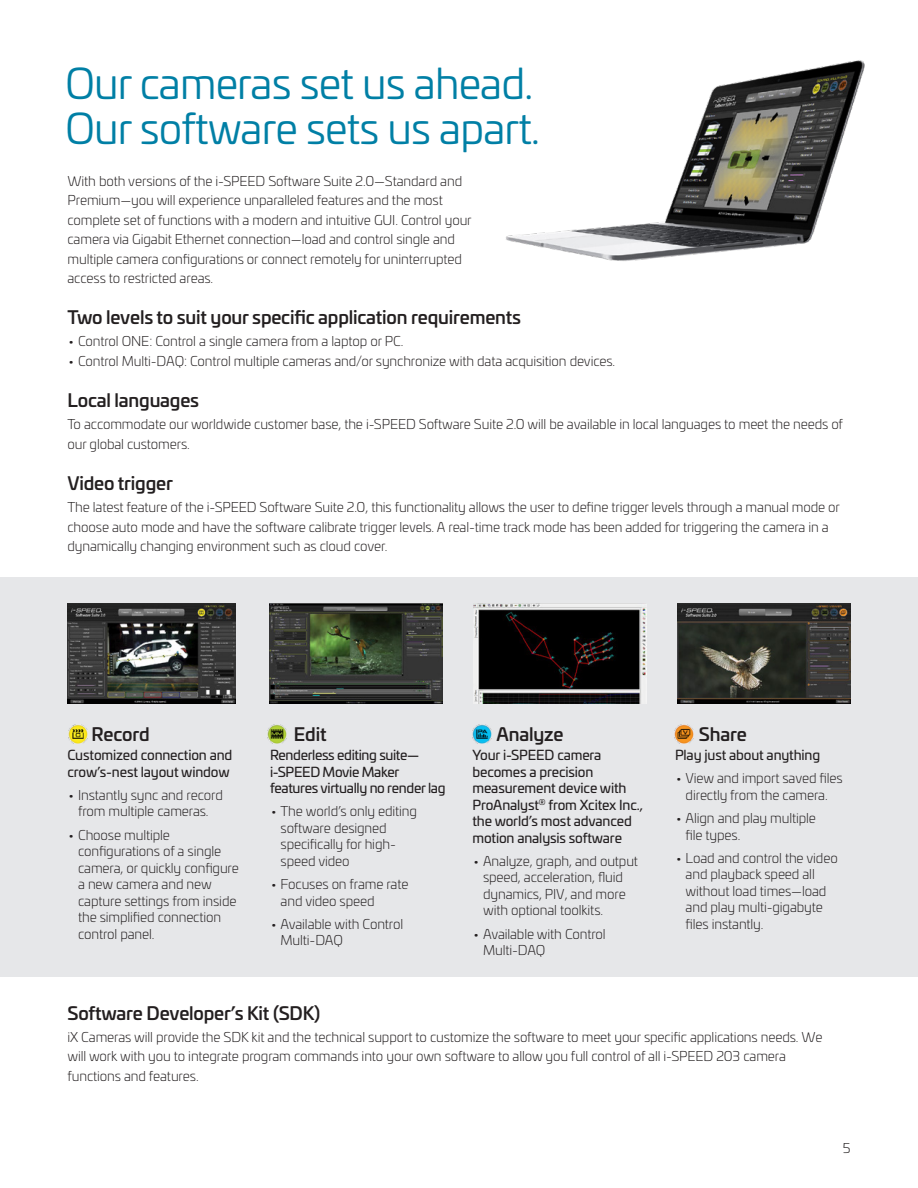
<style>
.page{position:relative;width:918px;height:1188px;background:#fff}
.page>*{position:absolute;margin:0;border:0;box-sizing:border-box;transform-origin:0 0}
.Large_Heads{font:42px "Univia Pro";letter-spacing:-.02em;color:#007fa5}
.Subheads{font:500 18px "Univia Pro";letter-spacing:-.01em;color:#231f20}
.Body_Copy{font:300 13.5px/16.5px "Univia Pro";letter-spacing:-.01em;color:#231f20}
.Body_Copy-2{font:13.5px/16.5px "Univia Pro";letter-spacing:-.01em;color:#231f20}
</style>
<div class="page">
<div style="left:0;top:577px;width:918px;height:399px;background:#e6e7e9"></div>
<img style="left:68px;top:604px;width:168px;height:99px">
<img style="left:269px;top:604px;width:173px;height:99px">
<img style="left:678px;top:604px;width:172px;height:99px">
<img style="left:473px;top:604px;width:173px;height:99px">
<img style="left:68px;top:724px;width:19px;height:19px">
<img style="left:267px;top:724px;width:19px;height:19px">
<img style="left:472px;top:724px;width:19px;height:19px">
<img style="left:675px;top:724px;width:19px;height:19px">
<img style="left:506px;top:60px;width:358px;height:201px">
<p class="Large_Heads" style="left:65px;top:53px;width:470px">Our cameras set us ahead.</p>
<p class="Large_Heads" style="left:65px;top:98px;width:476px">Our software sets us apart.</p>
<p class="Body_Copy" style="left:68px;top:170px;width:406px;line-height:19.5px">With both versions of the i-SPEED Software Suite 2.0—Standard and Premium—you will experience unparalleled features and the most complete set of functions with a modern and intuitive GUI. Control your camera via Gigabit Ethernet connection—load and control single and multiple camera configurations or connect remotely for uninterrupted access to restricted areas.</p>
<p class="Subheads" style="left:68px;top:304px;width:455px">Two levels to suit your specific application requirements</p>
<p class="Body_Copy" style="left:68px;top:333px;width:337px">• Control ONE: Control a single camera from a laptop or PC.</p>
<p class="Body_Copy" style="left:68px;top:352px;width:549px">• Control Multi-DAQ: Control multiple cameras and/or synchronize with data acquisition devices.</p>
<p class="Subheads" style="left:68px;top:387px;width:133px">Local languages</p>
<p class="Body_Copy" style="left:68px;top:414px;width:777px;line-height:19.5px">To accommodate our worldwide customer base, the i-SPEED Software Suite 2.0 will be available in local languages to meet the needs of our global customers.</p>
<p class="Subheads" style="left:68px;top:470px;width:107px">Video trigger</p>
<p class="Body_Copy" style="left:68px;top:497px;width:774px;line-height:19.5px">The latest feature of the i-SPEED Software Suite 2.0, this functionality allows the user to define trigger levels through a manual mode or choose auto mode and have the software calibrate trigger levels. A real-time track mode has been added for triggering the camera in a dynamically changing environment such as cloud cover.</p>
<p class="Subheads" style="left:91px;top:720px;width:60px">Record</p>
<p class="Body_Copy-2" style="left:68px;top:746px;width:166px">Customized connection and crow’s-nest layout window</p>
<p class="Body_Copy" style="left:68px;top:786px;width:157px;text-align:center">• Instantly sync and record from multiple cameras.</p>
<p class="Body_Copy" style="left:78px;top:826px;width:162px;text-indent:-11px">• Choose multiple configurations of a single camera, or quickly configure a new camera and new capture settings from inside the simplified connection control panel.</p>
<p class="Subheads" style="left:294px;top:720px;width:34px">Edit</p>
<p class="Body_Copy-2" style="left:270px;top:746px;width:177px">Renderless editing suite— i-SPEED Movie Maker features virtually no render lag</p>
<p class="Body_Copy" style="left:281px;top:803px;width:138px;text-indent:-11px">• The world’s only editing software designed specifically for high&shy;speed video</p>
<p class="Body_Copy" style="left:281px;top:875px;width:129px;text-indent:-11px">• Focuses on frame rate and video speed</p>
<p class="Body_Copy" style="left:281px;top:915px;width:124px;text-indent:-11px">• Available with Control<br>Multi-DAQ</p>
<p class="Subheads" style="left:496px;top:720px;width:68px">Analyze</p>
<p class="Body_Copy-2" style="left:472px;top:746px;width:172px">Your i-SPEED camera becomes a precision measurement device with<br>ProAnalyst<sup>®</sup> from Xcitex Inc., the world’s most advanced motion analysis software</p>
<p class="Body_Copy" style="left:483px;top:852px;width:157px;text-indent:-11px">• Analyze, graph, and output speed, acceleration, fluid dynamics, PIV, and more with optional toolkits.</p>
<p class="Body_Copy" style="left:483px;top:925px;width:124px;text-indent:-11px">• Available with Control<br>Multi-DAQ</p>
<p class="Subheads" style="left:699px;top:720px;width:49px">Share</p>
<p class="Body_Copy-2" style="left:675px;top:746px;width:147px">Play just about anything</p>
<p class="Body_Copy" style="left:675px;top:770px;width:169px;text-align:center">• View and import saved files directly from the camera.</p>
<p class="Body_Copy" style="left:686px;top:809px;width:132px;text-indent:-11px">• Align and play multiple file types.</p>
<p class="Body_Copy" style="left:686px;top:849px;width:154px;text-indent:-11px">• Load and control the video and playback speed all without load times—load and play multi-gigabyte files instantly.</p>
<p class="Subheads" style="left:68px;top:999px;width:254px">Software Developer’s Kit (SDK)</p>
<p class="Body_Copy" style="left:68px;top:1027px;width:757px;line-height:19.5px">iX Cameras will provide the SDK kit and the technical support to customize the software to meet your specific applications needs. We will work with you to integrate program commands into your own software to allow you full control of all i-SPEED 203 camera functions and features.</p>
<p class="Body_Copy" style="left:843px;top:1140px;width:9px">5</p>
</div>
